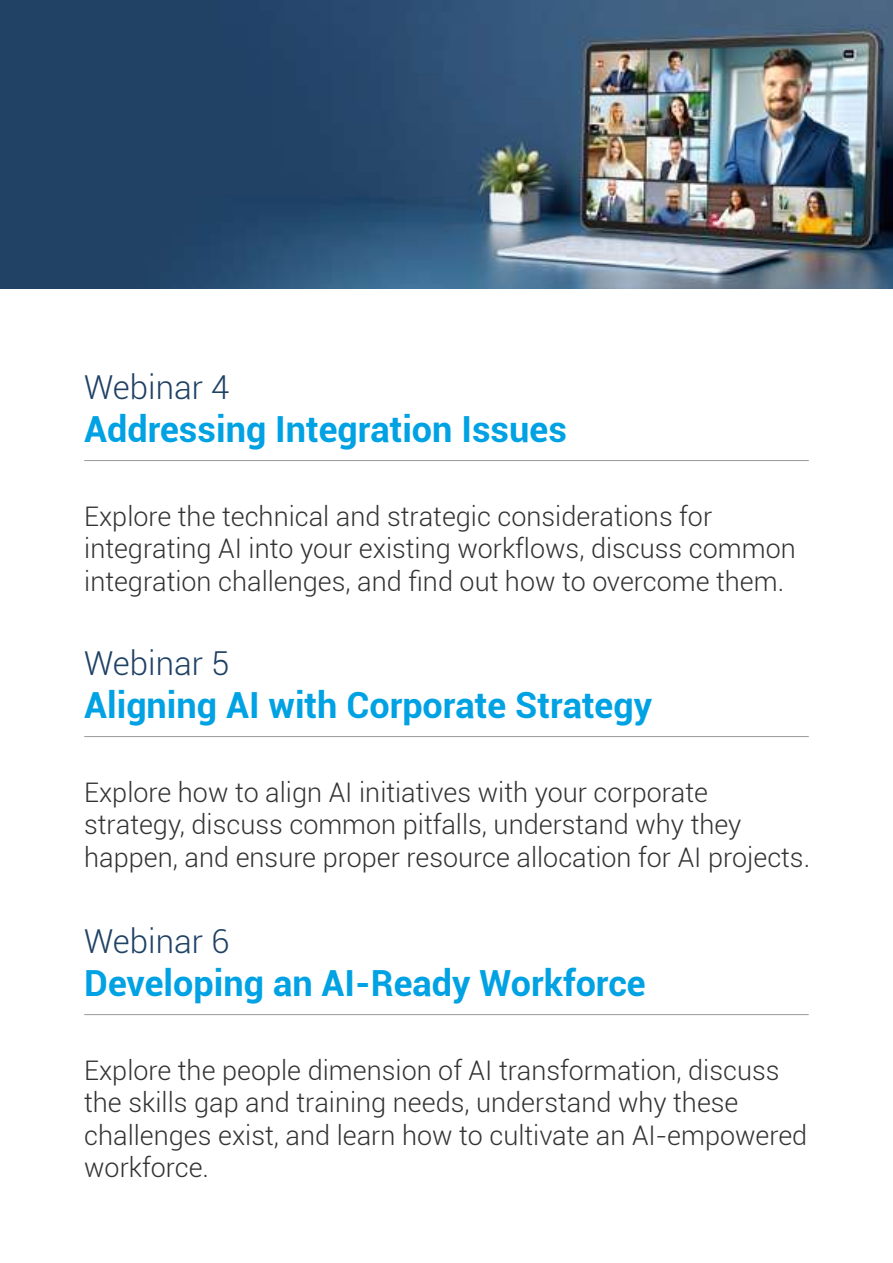
<style>
.page{position:relative;width:893px;height:1263px;background:#fff}
.page>*{position:absolute;margin:0;border:0;box-sizing:border-box;transform-origin:0 0}
.t1{font:700 36px "Roboto";color:#00a2e3}
.t2{font:300 33px "Roboto";color:#1f4164}
.t3{font:300 27px/32.4px "Roboto";color:#333}
</style>
<div class="page">
<img style="left:0;top:0;width:893px;height:289px">
<hr style="left:84px;top:460px;width:725px;height:1px;background:#999">
<hr style="left:84px;top:736px;width:725px;height:1px;background:#999">
<hr style="left:84px;top:1014px;width:725px;height:1px;background:#999">
<p class="t2" style="left:84px;top:364px;width:147px">Webinar 4</p>
<h1 class="t1" style="left:84px;top:404px;width:484px">Addressing Integration Issues</h1>
<p class="t3" style="left:84px;top:499px;width:713px">Explore the technical and strategic considerations for integrating AI into your existing workflows, discuss common integration challenges, and find out how to overcome them.</p>
<p class="t2" style="left:84px;top:640px;width:147px">Webinar 5</p>
<h1 class="t1" style="left:84px;top:680px;width:569px">Aligning AI with Corporate Strategy</h1>
<p class="t3" style="left:84px;top:775px;width:727px">Explore how to align AI initiatives with your corporate strategy, discuss common pitfalls, understand why they happen, and ensure proper resource allocation for AI projects.</p>
<p class="t2" style="left:84px;top:918px;width:147px">Webinar 6</p>
<h1 class="t1" style="left:84px;top:958px;width:563px">Developing an AI-Ready Workforce</h1>
<p class="t3" style="left:84px;top:1053px;width:725px">Explore the people dimension of AI transformation, discuss the skills gap and training needs, understand why these challenges exist, and learn how to cultivate an AI-empowered workforce.</p>
</div>
